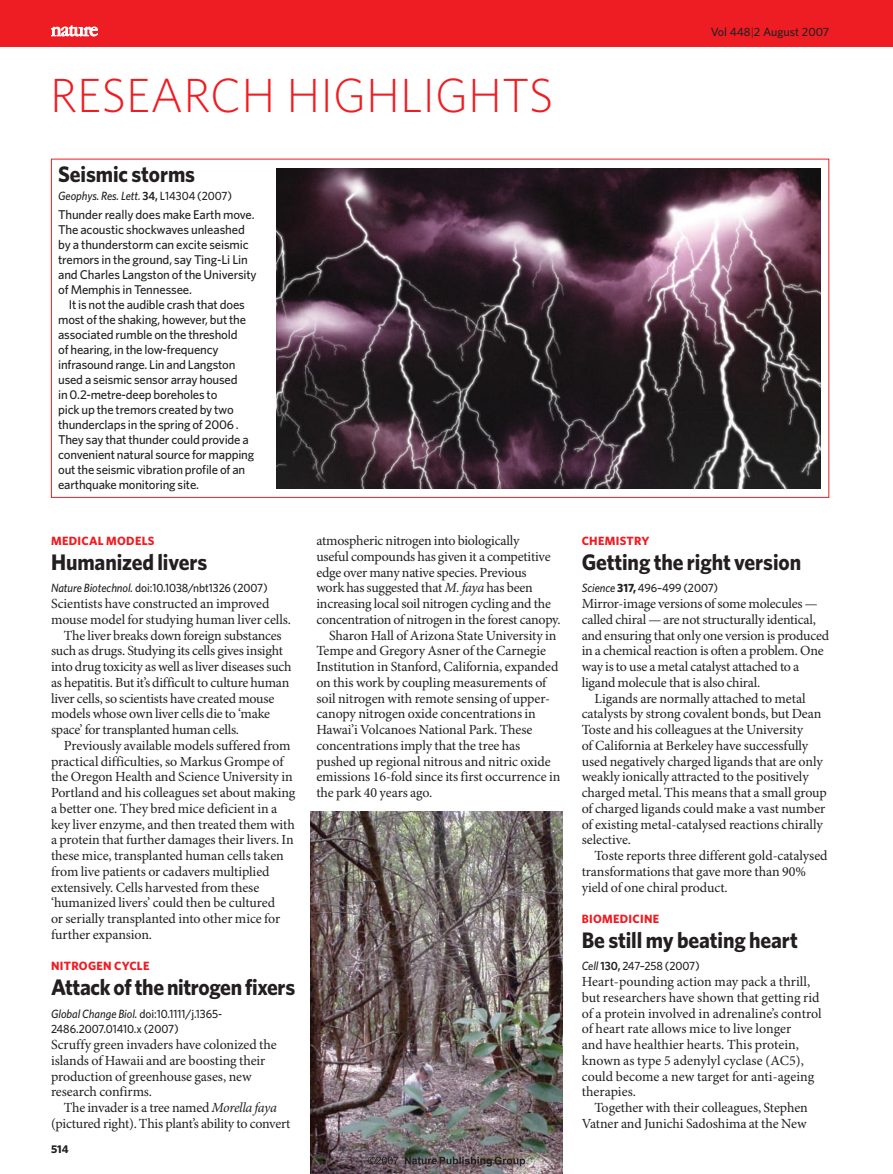
<style>
.page{position:relative;width:893px;height:1174px;background:#fff}
.page>*{position:absolute;margin:0;border:0;box-sizing:border-box;transform-origin:0 0}
.t1{font:300 48px "Whitney";color:#ee1d23}
.t2{font:700 22.5px "Whitney";letter-spacing:-.005em;color:#231f20;scale:.95 1}
.t3{font:13.95px/15.8px "Minion Pro";letter-spacing:-.01em;color:#231f20}
.t4{font:500 12.75px/15px "Whitney";letter-spacing:-.015em;color:#231f20}
.t5{font:500 12px/15.8px "Whitney";letter-spacing:-.005em;color:#231f20;scale:.95 1}
.t6{font:700 12px "Whitney";letter-spacing:.025em;color:#ee1d23}
.t7{font:italic 500 12px "Whitney";letter-spacing:-.005em;color:#231f20;scale:.95 1}
.t8{font:500 12px "Whitney";letter-spacing:-.005em;color:#231f20}
.t9{font:700 11.25px "Whitney";color:#231f20}
.s1{font-weight:600;font-style:normal}
.s2{font-style:normal}
.s3{font-style:italic}
.s4{font-weight:300}
.s5{font-weight:700}
.s6{font-weight:600}
</style>
<div class="page">
<img style="left:277px;top:168px;width:543px;height:321px">
<img style="left:310px;top:811px;width:252px;height:363px">
<div style="left:0;top:0;width:893px;height:47px;background:#ee1d23"></div>
<svg style="left:51px;top:26px;width:47px;height:10px"></svg>
<svg style="left:405px;top:1156px;width:120px;height:10px"></svg>
<svg style="left:368px;top:1156px;width:30px;height:8px"></svg>
<h1 class="t1" style="left:50px;top:78px;width:505px">RESEARCH HIGHLIGHTS</h1>
<h2 class="t2" style="left:58px;top:165px;width:146px">Seismic storms</h2>
<p class="t7" style="left:58px;top:191px;width:185px">Geophys. Res. Lett. <span class="s1">34,</span> <span class="s2">L14304 (2007)</span></p>
<p class="t4" style="left:58px;top:208px;width:200px">Thunder really does make Earth move.<br>The acoustic shockwaves unleashed by a thunderstorm can excite seismic tremors in the ground, say Ting-Li Lin and Charles Langston of the University of Memphis in Tennessee.</p>
<p class="t4" style="left:58px;top:298px;width:198px;text-indent:11px">It is not the audible crash that does most of the shaking, however, but the associated rumble on the threshold<br>of hearing, in the low-frequency infrasound range. Lin and Langston used a seismic sensor array housed<br>in 0.2-metre-deep boreholes to<br>pick up the tremors created by two thunderclaps in the spring of 2006 .<br>They say that thunder could provide a convenient natural source for mapping out the seismic vibration profile of an earthquake monitoring site.</p>
<p class="t6" style="left:51px;top:536px;width:105px">MEDICAL MODELS</p>
<h2 class="t2" style="left:51px;top:553px;width:166px">Humanized livers</h2>
<p class="t5" style="left:51px;top:581px;width:230px"><span class="s3">Nature Biotechnol.</span> doi:10.1038/nbt1326 (2007)</p>
<p class="t3" style="left:51px;top:597px;width:220px">Scientists have constructed an improved</p>
<p class="t3" style="left:51px;top:612px;width:242px">mouse model for studying human liver cells.</p>
<p class="t3" style="left:64px;top:628px;width:219px">The liver breaks down foreign substances</p>
<p class="t3" style="left:51px;top:644px;width:234px">such as drugs. Studying its cells gives insight</p>
<p class="t3" style="left:51px;top:660px;width:242px">into drug toxicity as well as liver diseases such</p>
<p class="t3" style="left:51px;top:675px;width:240px">as hepatitis. But it’s difficult to culture human</p>
<p class="t3" style="left:51px;top:691px;width:225px">liver cells, so scientists have created mouse</p>
<p class="t3" style="left:51px;top:707px;width:221px">models whose own liver cells die to ‘make</p>
<p class="t3" style="left:51px;top:723px;width:190px">space’ for transplanted human cells.</p>
<p class="t3" style="left:64px;top:738px;width:228px">Previously available models suffered from</p>
<p class="t3" style="left:51px;top:754px;width:234px">practical difficulties, so Markus Grompe of</p>
<p class="t3" style="left:51px;top:770px;width:243px">the Oregon Health and Science University in</p>
<p class="t3" style="left:51px;top:786px;width:246px">Portland and his colleagues set about making</p>
<p class="t3" style="left:51px;top:801px;width:228px">a better one. They bred mice deficient in a</p>
<p class="t3" style="left:51px;top:817px;width:245px">key liver enzyme, and then treated them with</p>
<p class="t3" style="left:51px;top:833px;width:244px">a protein that further damages their livers. In</p>
<p class="t3" style="left:51px;top:849px;width:234px">these mice, transplanted human cells taken</p>
<p class="t3" style="left:51px;top:864px;width:220px">from live patients or cadavers multiplied</p>
<p class="t3" style="left:51px;top:880px;width:210px">extensively. Cells harvested from these</p>
<p class="t3" style="left:51px;top:896px;width:226px">‘humanized livers’ could then be cultured</p>
<p class="t3" style="left:51px;top:912px;width:231px">or serially transplanted into other mice for</p>
<p class="t3" style="left:51px;top:927px;width:103px">further expansion.</p>
<p class="t6" style="left:51px;top:961px;width:100px">NITROGEN CYCLE</p>
<h2 class="t2" style="left:51px;top:979px;width:259px">Attack of the nitrogen fixers</h2>
<p class="t5" style="left:51px;top:1006px;width:182px"><span class="s3">Global Change Biol.</span> doi:10.1111/j.1365-<br>2486.2007.01410.x (2007)</p>
<p class="t3" style="left:51px;top:1038px;width:227px">Scruffy green invaders have colonized the islands of Hawaii and are boosting their production of greenhouse gases, new research confirms.</p>
<p class="t3" style="left:51px;top:1101px;width:241px;text-align:center">The invader is a tree named <span class="s3">Morella faya </span>(pictured right). This plant’s ability to convert</p>
<p class="t9" style="left:51px;top:1144px;width:19px">514</p>
<p class="t3" style="left:316px;top:534px;width:205px">atmospheric nitrogen into biologically</p>
<p class="t3" style="left:316px;top:549px;width:236px">useful compounds has given it a competitive</p>
<p class="t3" style="left:316px;top:565px;width:212px">edge over many native species. Previous</p>
<p class="t3" style="left:316px;top:581px;width:218px">work has suggested that <span class="s3">M. faya</span> has been</p>
<p class="t3" style="left:316px;top:597px;width:236px">increasing local soil nitrogen cycling and the</p>
<p class="t3" style="left:316px;top:612px;width:246px">concentration of nitrogen in the forest canopy.</p>
<p class="t3" style="left:329px;top:628px;width:229px">Sharon Hall of Arizona State University in</p>
<p class="t3" style="left:316px;top:644px;width:231px">Tempe and Gregory Asner of the Carnegie</p>
<p class="t3" style="left:316px;top:660px;width:244px">Institution in Stanford, California, expanded</p>
<p class="t3" style="left:316px;top:675px;width:231px">on this work by coupling measurements of</p>
<p class="t3" style="left:316px;top:691px;width:235px">soil nitrogen with remote sensing of upper-</p>
<p class="t3" style="left:316px;top:707px;width:221px">canopy nitrogen oxide concentrations in</p>
<p class="t3" style="left:316px;top:723px;width:218px">Hawai’i Volcanoes National Park. These</p>
<p class="t3" style="left:316px;top:738px;width:205px">concentrations imply that the tree has</p>
<p class="t3" style="left:316px;top:754px;width:236px">pushed up regional nitrous and nitric oxide</p>
<p class="t3" style="left:316px;top:770px;width:245px">emissions 16-fold since its first occurrence in</p>
<p class="t3" style="left:316px;top:786px;width:118px">the park 40 years ago.</p>
<p class="t8" style="left:711px;top:27px;width:120px">Vol 448<span class="s4">|</span>2 August 2007</p>
<p class="t6" style="left:582px;top:536px;width:69px">CHEMISTRY</p>
<h2 class="t2" style="left:582px;top:553px;width:232px">Getting the right version</h2>
<p class="t5" style="left:582px;top:581px;width:145px"><span class="s3">Science</span> <span class="s5">317,</span> 496–499 (2007)</p>
<p class="t3" style="left:582px;top:597px;width:237px">Mirror-image versions of some molecules —</p>
<p class="t3" style="left:582px;top:612px;width:236px">called chiral — are not structurally identical,</p>
<p class="t3" style="left:582px;top:628px;width:249px">and ensuring that only one version is produced</p>
<p class="t3" style="left:582px;top:644px;width:243px">in a chemical reaction is often a problem. One</p>
<p class="t3" style="left:582px;top:660px;width:219px">way is to use a metal catalyst attached to a</p>
<p class="t3" style="left:582px;top:675px;width:180px">ligand molecule that is also chiral.</p>
<p class="t3" style="left:594px;top:691px;width:213px">Ligands are normally attached to metal</p>
<p class="t3" style="left:582px;top:707px;width:241px">catalysts by strong covalent bonds, but Dean</p>
<p class="t3" style="left:582px;top:723px;width:223px">Toste and his colleagues at the University</p>
<p class="t3" style="left:582px;top:738px;width:228px">of California at Berkeley have successfully</p>
<p class="t3" style="left:582px;top:754px;width:243px">used negatively charged ligands that are only</p>
<p class="t3" style="left:582px;top:770px;width:228px">weakly ionically attracted to the positively</p>
<p class="t3" style="left:582px;top:786px;width:247px">charged metal. This means that a small group</p>
<p class="t3" style="left:582px;top:801px;width:245px">of charged ligands could make a vast number</p>
<p class="t3" style="left:582px;top:817px;width:243px">of existing metal-catalysed reactions chirally</p>
<p class="t3" style="left:582px;top:833px;width:51px">selective.</p>
<p class="t3" style="left:594px;top:849px;width:235px">Toste reports three different gold-catalysed</p>
<p class="t3" style="left:582px;top:864px;width:226px">transformations that gave more than 90%</p>
<p class="t3" style="left:582px;top:880px;width:147px">yield of one chiral product.</p>
<p class="t6" style="left:582px;top:914px;width:79px">BIOMEDICINE</p>
<h2 class="t2" style="left:582px;top:931px;width:229px">Be still my beating heart</h2>
<p class="t5" style="left:582px;top:959px;width:126px"><span class="s3">Cell</span> <span class="s6">130,</span> 247–258 (2007)</p>
<p class="t3" style="left:582px;top:975px;width:242px">Heart-pounding action may pack a thrill, but researchers have shown that getting rid of a protein involved in adrenaline’s control of heart rate allows mice to live longer<br>and have healthier hearts. This protein, known as type 5 adenylyl cyclase (AC5), could become a new target for anti-ageing therapies.</p>
<p class="t3" style="left:582px;top:1101px;width:228px;text-align:right">Together with their colleagues, Stephen<br>Vatner and Junichi Sadoshima at the New</p>
</div>
